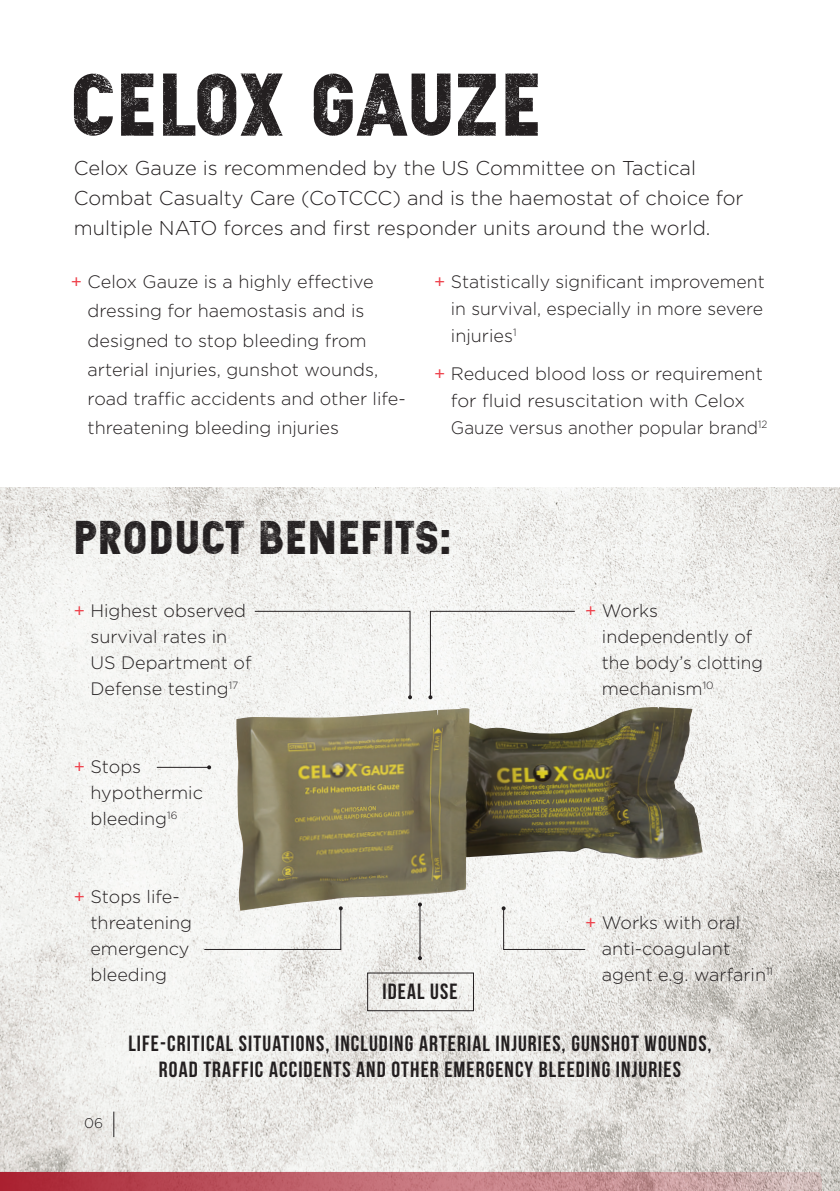
<style>
.page{position:relative;width:840px;height:1191px;background:#fff}
.page>*{position:absolute;margin:0;border:0;box-sizing:border-box;transform-origin:0 0}
.t1{font:90px "Zilap Sleep Grunge";letter-spacing:-.02em;color:#231f20}
.t2{font:48px "Zilap Sleep Grunge";letter-spacing:.01em;color:#231f20}
.t3{font:22px/26px "Bebas Neue";letter-spacing:.05em;color:#231f20;text-align:center}
.t4{font:300 20px/30px "Gotham";color:#231f20}
.t5{font:300 18px/26px "Gotham";color:#231f20}
.t6{font:300 14px "Gotham";color:#231f20}
.s1{font-weight:400;color:#ee434d}
</style>
<div class="page">
<img style="left:0;top:488px;width:839px;height:703px">
<div style="left:367px;top:972px;width:106px;height:39px;border:1px solid #231f20"></div>
<img style="left:236px;top:707px;width:466px;height:204px">
<svg style="left:253px;top:610px;width:159px;height:89px"></svg>
<svg style="left:501px;top:906px;width:85px;height:44px"></svg>
<svg style="left:428px;top:610px;width:147px;height:89px"></svg>
<svg style="left:203px;top:906px;width:139px;height:44px"></svg>
<hr style="left:419px;top:904px;width:1px;height:54px;background:#231f20">
<svg style="left:418px;top:902px;width:4px;height:4px"></svg>
<svg style="left:418px;top:956px;width:4px;height:4px"></svg>
<svg style="left:113px;top:1111px;width:1px;height:26px"></svg>
<svg style="left:0;top:1172px;width:821px;height:19px;background:#c07178"></svg>
<hr style="left:157px;top:767px;width:52px;height:1px;background:#231f20">
<svg style="left:207px;top:765px;width:4px;height:4px"></svg>
<p class="t1" style="left:69px;top:46px;width:474px">CELOX GAUZE</p>
<p class="t4" style="left:74px;top:152px;width:671px">Celox Gauze is recommended by the US Committee on Tactical<br>Combat Casualty Care (CoTCCC) and is the haemostat of choice for multiple NATO forces and first responder units around the world.</p>
<p class="t5" style="left:88px;top:267px;width:319px;line-height:29px;text-indent:-17px"><span class="s1">+</span> Celox Gauze is a highly effective dressing for haemostasis and is designed to stop bleeding from arterial injuries, gunshot wounds, road traffic accidents and other life&shy;threatening bleeding injuries</p>
<p class="t5" style="left:450px;top:268px;width:315px;line-height:26.8px;text-align:justify;text-indent:-17px"><span class="s1">+</span> Statistically significant improvement in survival, especially in more severe injuries<sup>1</sup></p>
<p class="t5" style="left:450px;top:360px;width:318px;line-height:26.8px;text-indent:-17px"><span class="s1">+</span> Reduced blood loss or requirement for fluid resuscitation with Celox<br>Gauze versus another popular brand<sup>12</sup></p>
<p class="t2" style="left:74px;top:506px;width:379px">PRODUCT BENEFITS:</p>
<p class="t5" style="left:90px;top:597px;width:163px;text-indent:-17px"><span class="s1">+</span> Highest observed survival rates in<br>US Department of<br>Defense testing<sup>17</sup></p>
<p class="t5" style="left:90px;top:753px;width:114px;text-indent:-17px"><span class="s1">+</span> Stops hypothermic bleeding<sup>16</sup></p>
<p class="t5" style="left:90px;top:883px;width:103px;text-indent:-17px"><span class="s1">+</span> Stops life&shy;threatening emergency bleeding</p>
<p class="t3" style="left:382px;top:978px;width:76px">IDEAL USE</p>
<p class="t5" style="left:601px;top:597px;width:163px;text-indent:-17px"><span class="s1">+</span> Works independently of the body’s clotting mechanism<sup>10</sup></p>
<p class="t5" style="left:601px;top:909px;width:173px;text-indent:-17px"><span class="s1">+</span> Works with oral anti-coagulant agent e.g. warfarin<sup>11</sup></p>
<p class="t6" style="left:84px;top:1114px;width:20px">06</p>
<p class="t3" style="left:128px;top:1030px;width:584px">LIFE-CRITICAL SITUATIONS, INCLUDING ARTERIAL INJURIES, GUNSHOT WOUNDS,<br>ROAD TRAFFIC ACCIDENTS AND OTHER EMERGENCY BLEEDING INJURIES</p>
</div>
